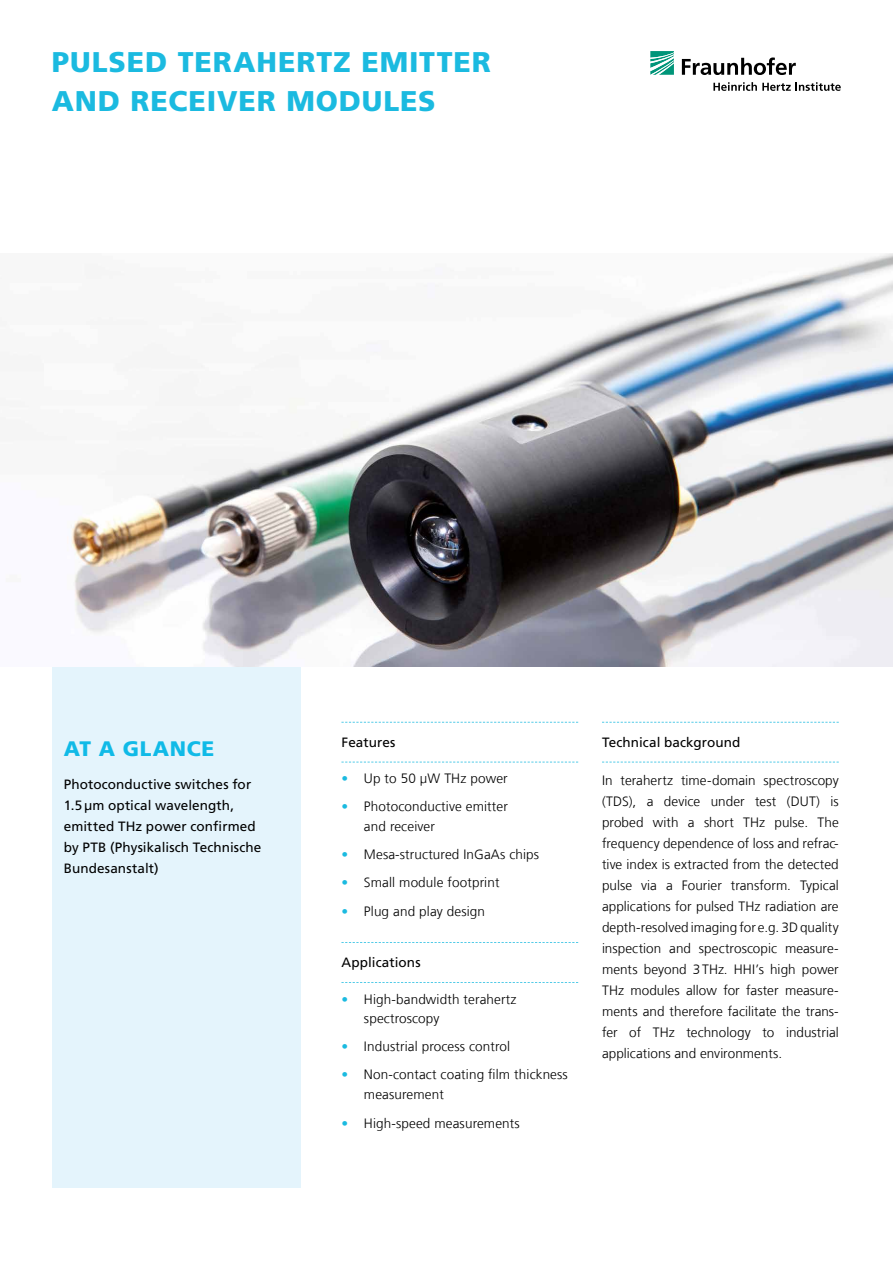
<style>
.page{position:relative;width:893px;height:1263px;background:#fff}
.page>*{position:absolute;margin:0;border:0;box-sizing:border-box;transform-origin:0 0}
.t1{font:900 28.5px/39px "Frutiger LT Com";letter-spacing:.03em;color:#1bbae0}
.t2{font:900 21px "Frutiger LT Com";letter-spacing:.03em;color:#10bae7}
.t3{font:300 13.5px/21px "Frutiger LT Com";letter-spacing:.005em;color:#000}
.t4{font:13.5px/21px "Frutiger LT Com";letter-spacing:.01em;color:#000}
.t5{font:300 13.5px "Frutiger LT Com";color:#1bbae0}
</style>
<div class="page">
<div style="left:52px;top:265px;width:249px;height:923px;background:#e4f4fc"></div>
<svg style="left:602px;top:722px;width:237px;height:1px"></svg>
<svg style="left:602px;top:762px;width:237px;height:1px"></svg>
<svg style="left:341px;top:722px;width:237px;height:1px"></svg>
<svg style="left:341px;top:762px;width:237px;height:1px"></svg>
<svg style="left:341px;top:942px;width:237px;height:1px"></svg>
<svg style="left:341px;top:982px;width:237px;height:1px"></svg>
<svg style="left:650px;top:51px;width:24px;height:24px"></svg>
<svg style="left:682px;top:57px;width:114px;height:18px"></svg>
<svg style="left:713px;top:82px;width:128px;height:9px"></svg>
<img style="left:52px;top:254px;width:841px;height:412px">
<h1 class="t1" style="left:52px;top:43px;width:440px">PULSED TERAHERTZ EMITTER<br>AND RECEIVER MODULES</h1>
<h2 class="t2" style="left:64px;top:736px;width:152px">AT A GLANCE</h2>
<p class="t4" style="left:64px;top:774px;width:199px">Photoconductive switches for<br>1.5µm optical wavelength, emitted THz power confirmed by PTB (Physikalisch Technische<br>Bundesanstalt(</p>
<p class="t4" style="left:341px;top:732px;width:56px">Features</p>
<p class="t3" style="left:364px;top:768px;width:145px">Up to 50 µW THz power</p>
<p class="t5" style="left:341px;top:771px;width:8px">•</p>
<p class="t5" style="left:341px;top:799px;width:8px">•</p>
<p class="t3" style="left:364px;top:796px;width:145px">Photoconductive emitter</p>
<p class="t5" style="left:341px;top:846px;width:8px">•</p>
<p class="t3" style="left:364px;top:812px;width:177px;line-height:28px">and receiver<br>Mesa-structured InGaAs chips</p>
<p class="t5" style="left:341px;top:874px;width:8px">•</p>
<p class="t3" style="left:364px;top:872px;width:137px">Small module footprint</p>
<p class="t5" style="left:341px;top:904px;width:8px">•</p>
<p class="t3" style="left:364px;top:901px;width:123px">Plug and play design</p>
<p class="t4" style="left:341px;top:952px;width:81px">Applications</p>
<p class="t3" style="left:364px;top:988px;width:154px">High-bandwidth terahertz</p>
<p class="t5" style="left:341px;top:991px;width:8px">•</p>
<p class="t5" style="left:341px;top:1038px;width:8px">•</p>
<p class="t5" style="left:341px;top:1066px;width:8px">•</p>
<p class="t5" style="left:341px;top:1115px;width:8px">•</p>
<p class="t3" style="left:364px;top:1004px;width:148px;line-height:28px">spectroscopy<br>Industrial process control</p>
<p class="t3" style="left:364px;top:1064px;width:205px">Non-contact coating lmfi thickness</p>
<p class="t3" style="left:364px;top:1079px;width:157px;line-height:29.5px">measurement<br>High-speed measurements</p>
<p class="t4" style="left:602px;top:732px;width:140px">Technical background</p>
<p class="t3" style="left:602px;top:770px;width:12px">In</p>
<p class="t3" style="left:621px;top:770px;width:54px">terahertz</p>
<p class="t3" style="left:681px;top:770px;width:76px">time-domain</p>
<p class="t3" style="left:764px;top:770px;width:77px">spectroscopy</p>
<p class="t3" style="left:602px;top:791px;width:36px">(TDS ,)</p>
<p class="t3" style="left:647px;top:791px;width:8px">a</p>
<p class="t3" style="left:664px;top:791px;width:38px">device</p>
<p class="t3" style="left:711px;top:791px;width:35px">under</p>
<p class="t3" style="left:755px;top:791px;width:23px">test</p>
<p class="t3" style="left:787px;top:791px;width:35px">(DUT)</p>
<p class="t3" style="left:830px;top:791px;width:10px">is</p>
<p class="t3" style="left:602px;top:812px;width:43px">probed</p>
<p class="t3" style="left:602px;top:854px;width:238px">tive index is extracted from the detected</p>
<p class="t3" style="left:653px;top:812px;width:27px">with</p>
<p class="t3" style="left:704px;top:812px;width:31px">short</p>
<p class="t3" style="left:774px;top:812px;width:35px">pulse.</p>
<p class="t3" style="left:817px;top:812px;width:23px">The</p>
<p class="t3" style="left:743px;top:812px;width:23px">THz</p>
<p class="t3" style="left:688px;top:812px;width:8px">a</p>
<p class="t3" style="left:602px;top:833px;width:238px">frequency dependence of loss and refrac-</p>
<p class="t3" style="left:800px;top:875px;width:40px">Typical</p>
<p class="t3" style="left:731px;top:875px;width:62px">transform.</p>
<p class="t3" style="left:602px;top:875px;width:238px">pulse<br>applications for pulsed THz radiation are depth-resolved imaging for D3.g.e quality</p>
<p class="t3" style="left:802px;top:959px;width:38px">power</p>
<p class="t3" style="left:641px;top:875px;width:17px">via</p>
<p class="t3" style="left:682px;top:875px;width:42px">Fourier</p>
<p class="t3" style="left:666px;top:875px;width:8px">a</p>
<p class="t3" style="left:669px;top:938px;width:23px">and</p>
<p class="t3" style="left:602px;top:938px;width:61px">inspection</p>
<p class="t3" style="left:699px;top:938px;width:80px">spectroscopic</p>
<p class="t3" style="left:785px;top:938px;width:55px">measure-</p>
<p class="t3" style="left:644px;top:959px;width:44px">beyond</p>
<p class="t3" style="left:770px;top:959px;width:27px">high</p>
<p class="t3" style="left:693px;top:959px;width:36px">3THz.</p>
<p class="t3" style="left:734px;top:959px;width:32px">HHI s’</p>
<p class="t3" style="left:602px;top:959px;width:37px">ments</p>
<p class="t3" style="left:723px;top:980px;width:18px">for</p>
<p class="t3" style="left:746px;top:980px;width:34px">faster</p>
<p class="t3" style="left:630px;top:980px;width:51px">modules</p>
<p class="t3" style="left:686px;top:980px;width:32px">allow</p>
<p class="t3" style="left:602px;top:980px;width:23px">THz</p>
<p class="t3" style="left:785px;top:980px;width:55px">measure-</p>
<p class="t3" style="left:602px;top:1001px;width:238px">ments and therefore facilitate the trans-</p>
<p class="t3" style="left:602px;top:1022px;width:17px">fer</p>
<p class="t3" style="left:629px;top:1022px;width:13px">of</p>
<p class="t3" style="left:653px;top:1022px;width:23px">THz</p>
<p class="t3" style="left:686px;top:1022px;width:66px">technology</p>
<p class="t3" style="left:762px;top:1022px;width:13px">to</p>
<p class="t3" style="left:786px;top:1022px;width:54px">industrial</p>
<p class="t3" style="left:602px;top:1043px;width:182px">applications and environments.</p>
</div>
